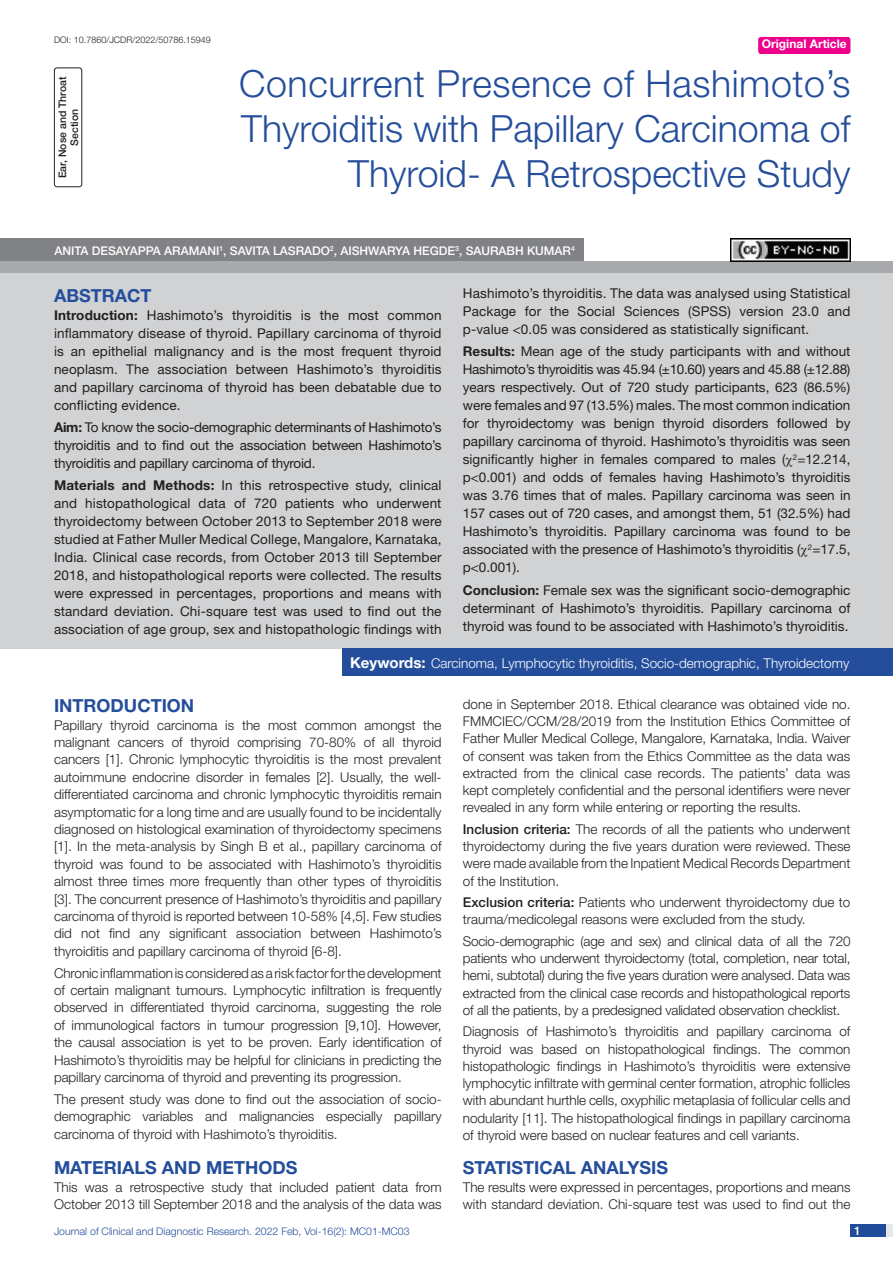
<style>
.page{position:relative;width:893px;height:1263px;background:#fff}
.page>*{position:absolute;margin:0;border:0;box-sizing:border-box;transform-origin:0 0}
.t1{font:300 37.5px/45px "Helvetica Neue";color:#244e9b;text-align:right}
.Heading{font:700 18px "Helvetica Neue";color:#244e9b}
.Abstract_head{font:700 18px "Helvetica Neue";color:#244e9b}
.Body_text{font:300 13.5px/17.2px "Helvetica Neue";color:#231f20;text-align:justify}
.Abstract_Text{font:13.5px/18px "Helvetica Neue";color:#231f20;text-align:justify}
.Key_words{font:300 13.5px "Helvetica Neue";color:#fff}
.Author{font:500 12px "Helvetica Neue";color:#fff}
.t2{font:700 12px "Helvetica Neue";color:#fff}
.t3{font:300 10.5px "Helvetica Neue";color:#244e9b}
.section{font:500 10.5px/12px "Helvetica Neue";color:#231f20;text-align:center}
.DOI{font:300 9px "Helvetica Neue";color:#231f20}
.s1{font-weight:700}
.s2{font-weight:700;font-size:15px}
.s3{font-weight:500}
</style>
<div class="page">
<div style="left:850px;top:1224px;width:43px;height:13px;background:#e6e7e9"></div>
<div style="left:850px;top:1224px;width:35px;height:13px;background:#214c99"></div>
<div style="left:758px;top:37px;width:92px;height:17px;background:#ed028c;border-radius:3px"></div>
<div style="left:54px;top:68px;width:28px;height:119px;border:1px solid #231f20;border-radius:3px"></div>
<div style="left:0;top:261px;width:893px;height:12px;background:#a8a9ad"></div>
<div style="left:0;top:238px;width:584px;height:23px;background:#808285"></div>
<div style="left:0;top:273px;width:893px;height:375px;background:#d1d2d4"></div>
<div style="left:342px;top:648px;width:551px;height:28px;background:#244e9b"></div>
<img style="left:730px;top:239px;width:120px;height:22px">
<p class="DOI" style="left:54px;top:35px;width:158px">DOI: 10.7860/JCDR/2022/50786.15949</p>
<p class="t2" style="left:762px;top:37px;width:87px">Original Article</p>
<p class="section" style="left:56px;top:178px;width:103px;rotate:-90deg">EAR, NOSE AND THROAT<br>SECTION</p>
<p class="t1" style="left:239px;top:60px;width:613px">Concurrent Presence of Hashimoto’s<br>Thyroiditis with Papillary Carcinoma of<br>Thyroid- A Retrospective Study</p>
<p class="Author" style="left:54px;top:243px;width:522px">ANITA DESAYAPPA ARAMAN I<sup>1</sup>, SAVITA LAS RADO<sup>2</sup>, AISHWARYA HEGDE<sup>3</sup>, SAURABH KUMAR<sup>4</sup></p>
<p class="Abstract_head" style="left:54px;top:284px;width:99px">ABSTRACT</p>
<p class="Abstract_Text" style="left:54px;top:305px;width:389px"><span class="s1">Introduction:</span> Hashimoto’s thyroiditis is the most common inflammatory disease of thyroid. Papillary carcinoma of thyroid is an epithelial malignancy and is the most frequent thyroid neoplasm. The association between Hashimoto’s thyroiditis and papillary carcinoma of thyroid has been debatable due to conflicting evidence.</p>
<p class="Abstract_Text" style="left:54px;top:418px;width:389px"><span class="s1">Aim:</span> To know the socio-demographic determinants of Hashimoto’s thyroiditis and to find out the association between Hashimoto’s thyroiditis and papillary carcinoma of thyroid.</p>
<p class="Abstract_Text" style="left:54px;top:476px;width:389px"><span class="s1">Materials and Methods:</span> In this retrospective study, clinical and histopathological data of 720 patients who underwent thyroidectomy between October 2013 to September 2018 were studied at Father Muller Medical College, Mangalore, Karnataka, India. Clinical case records, from October 2013 till September 2018, and histopathological reports were collected. The results were expressed in percentages, proportions and means with standard deviation. Chi-square test was used to find out the association of age group, sex and histopathologic findings with</p>
<p class="Abstract_Text" style="left:463px;top:284px;width:389px">Hashimoto’s thyroiditis. The data was analysed using Statistical Package for the Social Sciences (SPSS) version 23.0 and p-value &lt;0.05 was considered as statistically significant.</p>
<p class="Abstract_Text" style="left:463px;top:342px;width:389px"><span class="s1">Results:</span> Mean age of the study participants with and without Hashimoto’s thyroiditis was 45.94 (±10.60) years and 45.88 (±12.88) years respectively. Out of 720 study participants, 623 (86.5%) were females and 97 (13.5%) males. The most common indication for thyroidectomy was benign thyroid disorders followed by papillary carcinoma of thyroid. Hashimoto’s thyroiditis was seen significantly higher in females compared to males ( <sup>2</sup>=12.214, p&lt;0.001) and odds of females having Hashimoto’s thyroiditis was 3.76 times that of males. Papillary carcinoma was seen in 157 cases out of 720 cases, and amongst them, 51 (32.5%) had Hashimoto’s thyroiditis. Papillary carcinoma was found to be associated with the presence of Hashimoto’s thyroiditis ( <sup>2</sup>=17.5, p&lt;0.001).</p>
<p class="Abstract_Text" style="left:463px;top:581px;width:389px"><span class="s1">Conclusion:</span> Female sex was the significant socio-demographic determinant of Hashimoto’s thyroiditis. Papillary carcinoma of thyroid was found to be associated with Hashimoto’s thyroiditis.</p>
<p class="Key_words" style="left:350px;top:655px;width:501px"><span class="s2">Keywords:</span> Carcinoma, Lymphocytic thyroiditis, Socio-demographic, Thyroidectomy</p>
<p class="Heading" style="left:54px;top:695px;width:142px">INTRODUCTION</p>
<p class="Body_text" style="left:54px;top:716px;width:389px">Papillary thyroid carcinoma is the most common amongst the malignant cancers of thyroid comprising 70-80% of all thyroid cancers [1]. Chronic lymphocytic thyroiditis is the most prevalent autoimmune endocrine disorder in females [2]. Usually, the well&shy;differentiated carcinoma and chronic lymphocytic thyroiditis remain asymptomatic for a long time and are usually found to be incidentally diagnosed on histological examination of thyroidectomy specimens [1]. In the meta-analysis by Singh B et al., papillary carcinoma of thyroid was found to be associated with Hashimoto’s thyroiditis almost three times more frequently than other types of thyroiditis [3]. The concurrent presence of Hashimoto’s thyroiditis and papillary carcinoma of thyroid is reported between 10-58% [4,5]. Few studies did not find any significant association between Hashimoto’s thyroiditis and papillary carcinoma of thyroid [6-8].</p>
<p class="Body_text" style="left:54px;top:964px;width:389px">Chronic inflammation is considered as a risk factor for the development of certain malignant tumours. Lymphocytic infiltration is frequently observed in differentiated thyroid carcinoma, suggesting the role of immunological factors in tumour progression [9,10]. However, the causal association is yet to be proven. Early identification of Hashimoto’s thyroiditis may be helpful for clinicians in predicting the papillary carcinoma of thyroid and preventing its progression.</p>
<p class="Body_text" style="left:54px;top:1090px;width:389px">The present study was done to find out the association of socio&shy;demographic variables and malignancies especially papillary carcinoma of thyroid with Hashimoto’s thyroiditis.</p>
<p class="Heading" style="left:54px;top:1157px;width:245px">MATERIALS AND METHODS</p>
<p class="Body_text" style="left:54px;top:1178px;width:389px">This was a retrospective study that included patient data from<br>October 2013 till September 2018 and the analysis of the data was</p>
<p class="Body_text" style="left:463px;top:695px;width:389px">done in September 2018. Ethical clearance was obtained vide no.<br>FMMCIEC/CCM/28/2019 from the Institution Ethics Committee of Father Muller Medical College, Mangalore, Karnataka, India. Waiver of consent was taken from the Ethics Committee as the data was extracted from the clinical case records. The patients’ data was kept completely confidential and the personal identifiers were never revealed in any form while entering or reporting the results.</p>
<p class="Body_text" style="left:463px;top:820px;width:389px"><span class="s3">INCLUSION CRITERIA:</span> The records of all the patients who underwent thyroidectomy during the five years duration were reviewed. These were made available from the Inpatient Medical Records Department of the Institution.</p>
<p class="Body_text" style="left:463px;top:893px;width:389px"><span class="s3">EXCLUSION CRITERIA:</span> Patients who underwent thyroidectomy due to trauma/medicolegal reasons were excluded from the study.</p>
<p class="Body_text" style="left:463px;top:932px;width:389px">Socio-demographic (age and sex) and clinical data of all the 720 patients who underwent thyroidectomy (total, completion, near total, hemi, subtotal) during the five years duration were analysed. Data was extracted from the clinical case records and histopathological reports of all the patients, by a predesigned validated observation checklist.</p>
<p class="Body_text" style="left:463px;top:1023px;width:389px">Diagnosis of Hashimoto’s thyroiditis and papillary carcinoma of thyroid was based on histopathological findings. The common histopathologic findings in Hashimoto’s thyroiditis were extensive lymphocytic infiltrate with germinal center formation, atrophic follicles with abundant hurthle cells, oxyphilic metaplasia of follicular cells and nodularity [11]. The histopathological findings in papillary carcinoma of thyroid were based on nuclear features and cell variants.</p>
<p class="Heading" style="left:463px;top:1157px;width:207px">STATISTICAL ANALYSIS</p>
<p class="Body_text" style="left:463px;top:1178px;width:389px">The results were expressed in percentages, proportions and means with standard deviation. Chi-square test was used to find out the</p>
<p class="t3" style="left:54px;top:1225px;width:357px">Journal of Clinical and Diagnostic Research. 2022 Feb, Vol-16(2): MC01-MC03</p>
<p class="Author" style="left:854px;top:1223px;width:8px">1</p>
</div>
